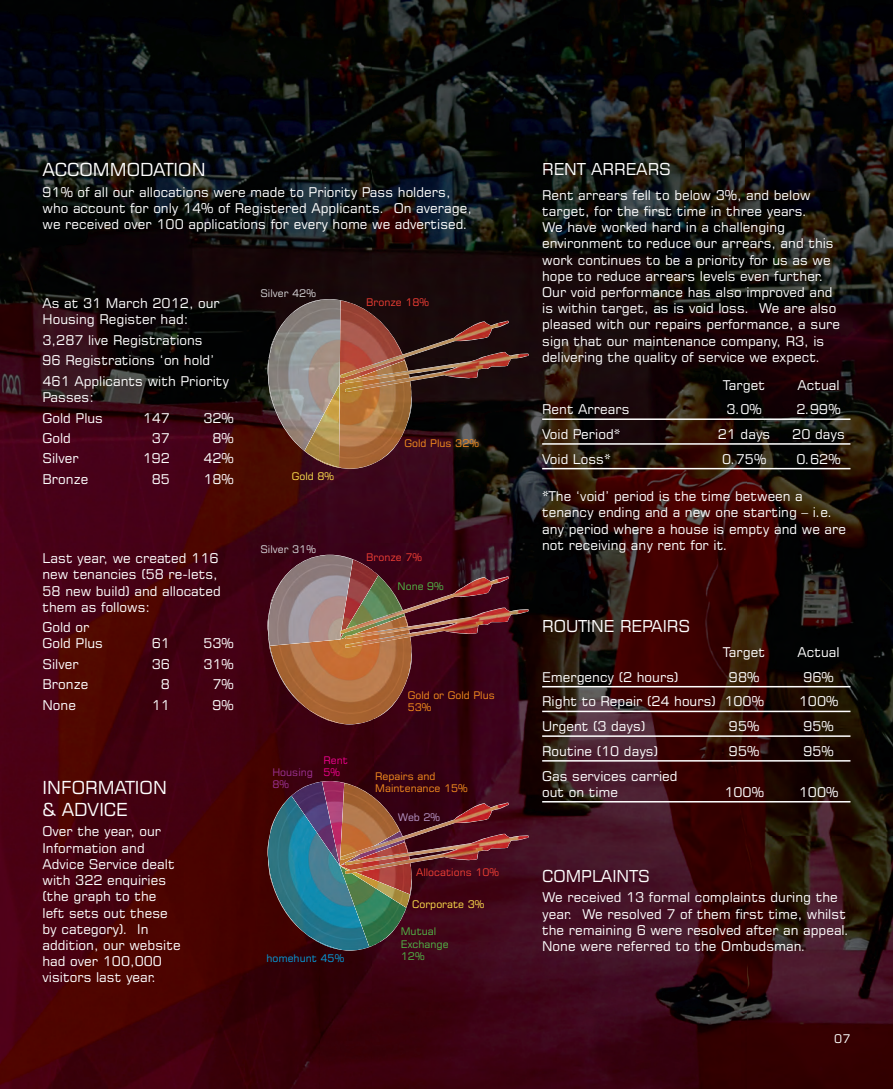
<style>
.page{position:relative;width:893px;height:1089px;background:#fff}
.page>*{position:absolute;margin:0;border:0;box-sizing:border-box;transform-origin:0 0}
.t1{font:18px/21.6px "Square 721 BT";color:#fff}
.t2{font:16.5px "Square 721 BT";color:#fff}
.t3{font:13.5px/16.2px "Square 721 BT";color:#fff}
.t4{font:12px "Square 721 BT";color:#fff}
.t5{font:10.5px/12.6px "Square 721 BT";color:#f68e1e}
.t6{font:10.5px "Square 721 BT";color:#ee3e34}
.t7{font:10.5px/12.6px "Square 721 BT";color:#51b948}
.t8{font:10.5px "Square 721 BT";color:#d7d7d9}
.t9{font:10.5px "Square 721 BT";color:#ffe04e}
.t10{font:10.5px "Square 721 BT";color:#069ddc}
.t11{font:10.5px/12.6px "Square 721 BT";color:#9c3293}
.t12{font:10.5px/12.6px "Square 721 BT";color:#ed028c}
.t13{font:10.5px "Square 721 BT";color:#b796c6}
</style>
<div class="page">
<img style="left:0;top:0;width:746px;height:358px">
<img style="left:746px;top:0;width:147px;height:1089px">
<img style="left:0;top:358px;width:319px;height:731px">
<img style="left:319px;top:358px;width:427px;height:212px">
<img style="left:373px;top:570px;width:373px;height:519px">
<img style="left:319px;top:724px;width:54px;height:365px">
<hr style="left:542px;top:418px;width:308px;height:2px;background:#fff">
<hr style="left:542px;top:443px;width:308px;height:1px;background:#fff">
<hr style="left:542px;top:468px;width:308px;height:1px;background:#fff">
<img style="left:267px;top:793px;width:210px;height:157px">
<img style="left:344px;top:782px;width:56px;height:1px">
<img style="left:344px;top:783px;width:56px;height:19px">
<img style="left:340px;top:781px;width:4px;height:14px">
<img style="left:291px;top:781px;width:49px;height:14px">
<img style="left:268px;top:795px;width:101px;height:155px">
<img style="left:340px;top:907px;width:66px;height:40px">
<img style="left:340px;top:894px;width:70px;height:13px">
<img style="left:340px;top:874px;width:71px;height:20px">
<img style="left:340px;top:802px;width:189px;height:72px">
<hr style="left:542px;top:686px;width:308px;height:1px;background:#fff">
<hr style="left:542px;top:710px;width:308px;height:2px;background:#fff">
<hr style="left:542px;top:735px;width:308px;height:2px;background:#fff">
<hr style="left:542px;top:760px;width:308px;height:1px;background:#fff">
<hr style="left:542px;top:801px;width:308px;height:1px;background:#fff">
<img style="left:353px;top:559px;width:25px;height:17px">
<img style="left:268px;top:555px;width:85px;height:91px">
<img style="left:270px;top:616px;width:141px;height:108px">
<img style="left:340px;top:576px;width:189px;height:71px">
<img style="left:270px;top:451px;width:69px;height:18px">
<img style="left:340px;top:300px;width:64px;height:21px">
<img style="left:268px;top:299px;width:72px;height:152px">
<img style="left:304px;top:467px;width:35px;height:1px">
<img style="left:304px;top:384px;width:35px;height:83px">
<img style="left:339px;top:360px;width:72px;height:109px">
<img style="left:340px;top:321px;width:189px;height:71px">
<h1 class="t1" style="left:43px;top:160px;width:165px">ACCOMMODATION</h1>
<p class="t3" style="left:43px;top:185px;width:431px">91% of all our allocations were made to Priority Pass holders, who account for only 14% of Registered Applicants. On average, we received over 100 applications for every home we advertised.</p>
<p class="t3" style="left:43px;top:296px;width:179px">As at 31 March 2012, our<br>Housing Register had:</p>
<p class="t3" style="left:43px;top:331px;width:188px;line-height:20.4px">3,287 live Registrations<br>96 Registrations ‘on hold’<br>461 Applicants with Priority</p>
<p class="t3" style="left:43px;top:388px;width:62px;line-height:20.4px">Passes:<br>Gold Plus</p>
<p class="t3" style="left:143px;top:411px;width:29px">147</p>
<p class="t3" style="left:203px;top:411px;width:32px">32%</p>
<p class="t3" style="left:43px;top:431px;width:30px">Gold</p>
<p class="t3" style="left:152px;top:431px;width:20px">37</p>
<p class="t3" style="left:212px;top:431px;width:23px">8%</p>
<p class="t3" style="left:43px;top:451px;width:38px">Silver</p>
<p class="t3" style="left:143px;top:451px;width:29px">192</p>
<p class="t3" style="left:203px;top:451px;width:32px">42%</p>
<p class="t3" style="left:43px;top:472px;width:47px">Bronze</p>
<p class="t3" style="left:152px;top:472px;width:20px">85</p>
<p class="t3" style="left:203px;top:472px;width:32px">18%</p>
<p class="t3" style="left:43px;top:551px;width:180px">Last year, we created 116 new tenancies (58 re-lets,<br>58 new build) and allocated them as follows:</p>
<p class="t3" style="left:43px;top:620px;width:62px">Gold or<br>Gold Plus</p>
<p class="t3" style="left:152px;top:636px;width:20px">61</p>
<p class="t3" style="left:203px;top:636px;width:32px">53%</p>
<p class="t3" style="left:43px;top:657px;width:38px">Silver</p>
<p class="t3" style="left:152px;top:657px;width:20px">36</p>
<p class="t3" style="left:203px;top:657px;width:32px">31%</p>
<p class="t3" style="left:43px;top:677px;width:47px">Bronze</p>
<p class="t3" style="left:161px;top:677px;width:11px">8</p>
<p class="t3" style="left:212px;top:677px;width:23px">7%</p>
<p class="t3" style="left:43px;top:698px;width:35px">None</p>
<p class="t3" style="left:152px;top:698px;width:20px">11</p>
<p class="t3" style="left:212px;top:698px;width:23px">9%</p>
<h1 class="t1" style="left:43px;top:778px;width:126px">INFORMATION &amp; ADVICE</h1>
<p class="t3" style="left:43px;top:824px;width:140px">Over the year, our<br>Information and<br>Advice Service dealt with 322 enquiries (the graph to the left sets out these by category). In addition, our website had over 100,000 visitors last year.</p>
<p class="t8" style="left:260px;top:289px;width:57px">Silver 42%</p>
<p class="t6" style="left:366px;top:298px;width:64px">Bronze 18%</p>
<p class="t9" style="left:292px;top:472px;width:44px">Gold 8%</p>
<p class="t8" style="left:260px;top:545px;width:57px">Silver 31%</p>
<p class="t5" style="left:404px;top:438px;width:76px">Gold Plus 32%</p>
<p class="t6" style="left:366px;top:554px;width:57px">Bronze 7%</p>
<p class="t7" style="left:398px;top:581px;width:48px">None 9%</p>
<p class="t11" style="left:272px;top:766px;width:42px">Housing<br>8%</p>
<p class="t12" style="left:323px;top:754px;width:26px">Rent<br>5%</p>
<p class="t10" style="left:266px;top:954px;width:79px">homehunt 45%</p>
<p class="t5" style="left:408px;top:689px;width:89px">Gold or Gold Plus<br>53%</p>
<p class="t5" style="left:375px;top:770px;width:94px">Repairs and<br>Maintenance 15%</p>
<p class="t13" style="left:398px;top:813px;width:44px">Web 2%</p>
<p class="t6" style="left:416px;top:868px;width:84px">Allocations 10%</p>
<p class="t9" style="left:412px;top:900px;width:74px">Corporate 3%</p>
<p class="t7" style="left:401px;top:925px;width:49px">Mutual<br>Exchange<br>12%</p>
<p class="t2" style="left:542px;top:163px;width:130px">RENT ARREARS</p>
<p class="t3" style="left:542px;top:188px;width:299px">Rent arrears fell to below 3%, and below target, for the first time in three years.<br>We have worked hard in a challenging environment to reduce our arrears, and this work continues to be a priority for us as we hope to reduce arrears levels even further.<br>Our void performance has also improved and is within target, as is void loss. We are also pleased with our repairs performance, a sure sign that our maintenance company, R3, is delivering the quality of service we expect.</p>
<p class="t3" style="left:723px;top:378px;width:43px">Target</p>
<p class="t3" style="left:797px;top:378px;width:44px">Actual</p>
<p class="t3" style="left:542px;top:402px;width:89px">Rent Arrears</p>
<p class="t3" style="left:727px;top:402px;width:37px">3.0%</p>
<p class="t3" style="left:796px;top:402px;width:46px">2.99%</p>
<p class="t3" style="left:542px;top:427px;width:80px">Void Period*</p>
<p class="t3" style="left:718px;top:427px;width:54px">21 days</p>
<p class="t3" style="left:792px;top:427px;width:54px">20 days</p>
<p class="t3" style="left:542px;top:452px;width:70px">Void Loss*</p>
<p class="t3" style="left:722px;top:452px;width:46px">0.75%</p>
<p class="t3" style="left:796px;top:452px;width:46px">0.62%</p>
<p class="t3" style="left:542px;top:489px;width:305px">*The ‘void’ period is the time between a tenancy ending and a new one starting – i.e. any period where a house is empty and we are not receiving any rent for it.</p>
<p class="t2" style="left:542px;top:620px;width:150px">ROUTINE REPAIRS</p>
<p class="t3" style="left:723px;top:645px;width:43px">Target</p>
<p class="t3" style="left:797px;top:645px;width:44px">Actual</p>
<p class="t3" style="left:542px;top:670px;width:138px">Emergency (2 hours)</p>
<p class="t3" style="left:729px;top:670px;width:32px">98%</p>
<p class="t3" style="left:803px;top:670px;width:32px">96%</p>
<p class="t3" style="left:542px;top:694px;width:223px">Right to Repair (24 hours) 100%</p>
<p class="t3" style="left:799px;top:694px;width:41px">100%</p>
<p class="t3" style="left:542px;top:719px;width:105px">Urgent (3 days)</p>
<p class="t3" style="left:729px;top:719px;width:32px">95%</p>
<p class="t3" style="left:803px;top:719px;width:32px">95%</p>
<p class="t3" style="left:542px;top:744px;width:118px">Routine (10 days)</p>
<p class="t3" style="left:729px;top:744px;width:32px">95%</p>
<p class="t3" style="left:803px;top:744px;width:32px">95%</p>
<p class="t3" style="left:542px;top:768px;width:137px">Gas services carried out on time</p>
<p class="t3" style="left:724px;top:785px;width:41px">100%</p>
<p class="t3" style="left:799px;top:785px;width:41px">100%</p>
<p class="t2" style="left:542px;top:870px;width:109px">COMPLAINTS</p>
<p class="t3" style="left:542px;top:890px;width:309px">We received 13 formal complaints during the year. We resolved 7 of them first time, whilst the remaining 6 were resolved after an appeal.<br>None were referred to the Ombudsman.</p>
<p class="t4" style="left:834px;top:1034px;width:18px">07</p>
</div>
